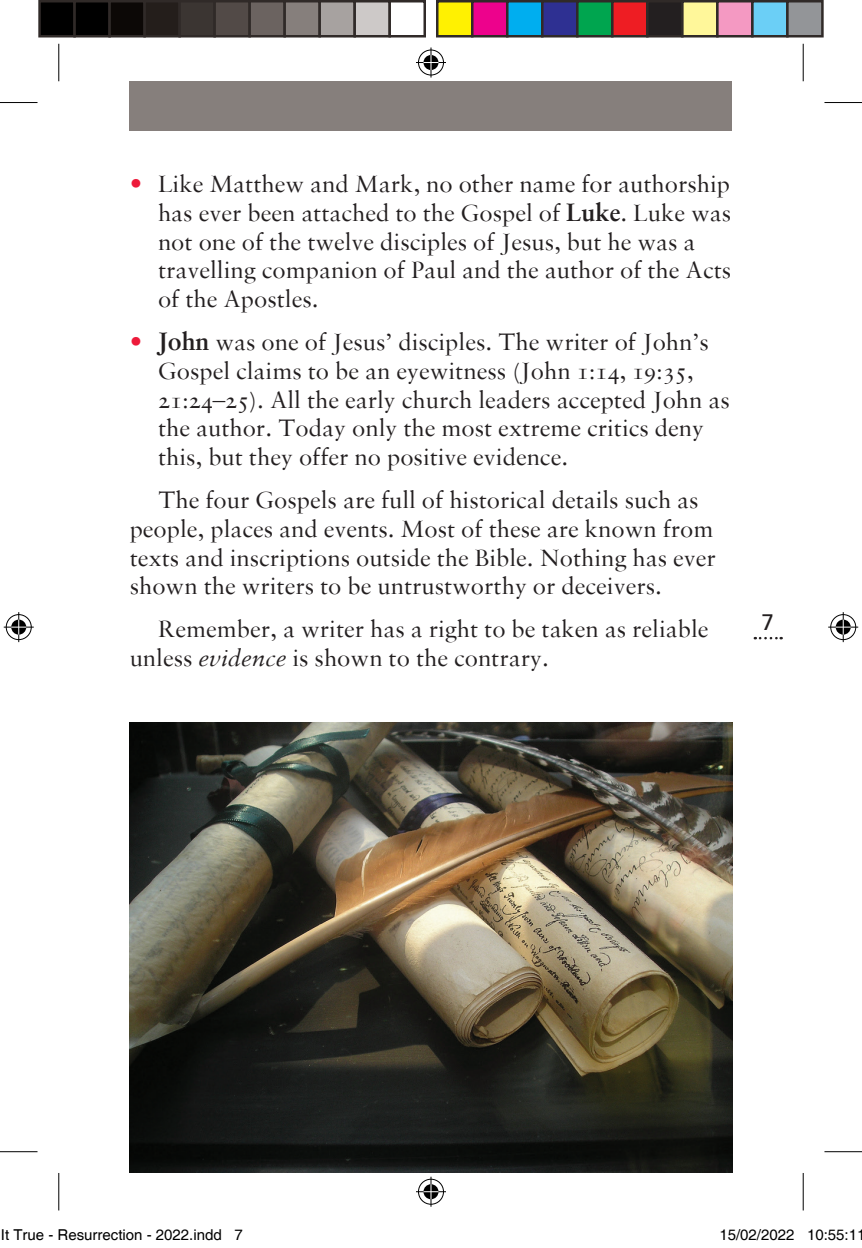
<style>
.page{position:relative;width:862px;height:1248px;background:#fff}
.page>*{position:absolute;margin:0;border:0;box-sizing:border-box;transform-origin:0 0}
.t1{font:25px/28.8px "DO Sabon";color:#231f20}
.t2{font:22.5px "Frutiger LT Std";color:#231f20}
.t3{font:15px "Helvetica";color:#000}
.s1{font-family:"Frutiger LT Std";font-weight:700;color:#ed1a3a}
.s2{font-weight:700}
.s3{font-style:italic}
</style>
<div class="page">
<svg style="left:754px;top:637px;width:27px;height:2px"></svg>
<div style="left:130px;top:81px;width:602px;height:50px;background:#867f7c"></div>
<img style="left:130px;top:722px;width:602px;height:451px">
<hr style="left:0;top:102px;width:38px;height:1px;background:#000">
<hr style="left:824px;top:102px;width:38px;height:1px;background:#000">
<hr style="left:0;top:1151px;width:38px;height:1px;background:#000">
<hr style="left:824px;top:1151px;width:38px;height:1px;background:#000">
<hr style="left:58px;top:44px;width:1px;height:37px;background:#000">
<hr style="left:58px;top:1173px;width:1px;height:37px;background:#000">
<hr style="left:802px;top:44px;width:1px;height:37px;background:#000">
<hr style="left:802px;top:1173px;width:1px;height:37px;background:#000">
<div style="left:417px;top:48px;width:28px;height:29px;border:3px solid #fff;border-radius:50%"></div>
<hr style="left:416px;top:61px;width:30px;height:3px;background:#fff">
<hr style="left:429px;top:47px;width:3px;height:30px;background:#fff">
<div style="left:422px;top:53px;width:18px;height:19px;border:3px solid #fff;border-radius:50%"></div>
<div style="left:418px;top:50px;width:26px;height:25px;border:1px solid #000;border-radius:50%"></div>
<hr style="left:416px;top:62px;width:30px;height:1px;background:#000">
<hr style="left:430px;top:47px;width:1px;height:30px;background:#000">
<svg style="left:423px;top:55px;width:15px;height:15px"></svg>
<div style="left:417px;top:1177px;width:28px;height:28px;border:3px solid #fff;border-radius:50%"></div>
<hr style="left:416px;top:1190px;width:30px;height:3px;background:#fff">
<hr style="left:429px;top:1176px;width:3px;height:30px;background:#fff">
<div style="left:422px;top:1182px;width:18px;height:18px;border:3px solid #fff;border-radius:50%"></div>
<div style="left:418px;top:1179px;width:26px;height:25px;border:1px solid #000;border-radius:50%"></div>
<hr style="left:416px;top:1191px;width:30px;height:1px;background:#000">
<hr style="left:430px;top:1176px;width:1px;height:30px;background:#000">
<svg style="left:423px;top:1184px;width:15px;height:15px"></svg>
<div style="left:5px;top:613px;width:28px;height:28px;border:3px solid #fff;border-radius:50%"></div>
<hr style="left:4px;top:625px;width:30px;height:3px;background:#fff">
<hr style="left:17px;top:612px;width:3px;height:30px;background:#fff">
<div style="left:10px;top:618px;width:18px;height:18px;border:3px solid #fff;border-radius:50%"></div>
<div style="left:6px;top:614px;width:26px;height:26px;border:1px solid #000;border-radius:50%"></div>
<hr style="left:4px;top:626px;width:30px;height:1px;background:#000">
<hr style="left:18px;top:612px;width:1px;height:30px;background:#000">
<svg style="left:11px;top:619px;width:15px;height:15px"></svg>
<div style="left:829px;top:613px;width:28px;height:28px;border:3px solid #fff;border-radius:50%"></div>
<hr style="left:828px;top:625px;width:30px;height:3px;background:#fff">
<hr style="left:841px;top:612px;width:3px;height:30px;background:#fff">
<div style="left:834px;top:618px;width:18px;height:18px;border:3px solid #fff;border-radius:50%"></div>
<div style="left:830px;top:614px;width:26px;height:26px;border:1px solid #000;border-radius:50%"></div>
<hr style="left:828px;top:626px;width:30px;height:1px;background:#000">
<hr style="left:842px;top:612px;width:1px;height:30px;background:#000">
<svg style="left:835px;top:619px;width:15px;height:15px"></svg>
<div style="left:40px;top:1px;width:35px;height:35px;background:#000"></div>
<div style="left:38px;top:0;width:38px;height:37px;border:2px solid #302a28"></div>
<div style="left:75px;top:1px;width:35px;height:35px;background:#000"></div>
<div style="left:73px;top:0;width:38px;height:37px;border:2px solid #302a28"></div>
<div style="left:110px;top:1px;width:35px;height:35px;background:#0c0806"></div>
<div style="left:108px;top:0;width:38px;height:37px;border:2px solid #302a28"></div>
<div style="left:145px;top:1px;width:35px;height:35px;background:#241e1b"></div>
<div style="left:143px;top:0;width:38px;height:37px;border:2px solid #302a28"></div>
<div style="left:180px;top:1px;width:35px;height:35px;background:#3b3532"></div>
<div style="left:178px;top:0;width:38px;height:37px;border:2px solid #302a28"></div>
<div style="left:215px;top:1px;width:35px;height:35px;background:#524a47"></div>
<div style="left:213px;top:0;width:38px;height:37px;border:2px solid #302a28"></div>
<div style="left:250px;top:1px;width:35px;height:35px;background:#6b6360"></div>
<div style="left:248px;top:0;width:38px;height:37px;border:2px solid #302a28"></div>
<div style="left:285px;top:1px;width:35px;height:35px;background:#867f7c"></div>
<div style="left:283px;top:0;width:38px;height:37px;border:2px solid #302a28"></div>
<div style="left:320px;top:1px;width:35px;height:35px;background:#a7a2a0"></div>
<div style="left:318px;top:0;width:38px;height:37px;border:2px solid #302a28"></div>
<div style="left:355px;top:1px;width:35px;height:35px;background:#cdc9c8"></div>
<div style="left:353px;top:0;width:38px;height:37px;border:2px solid #302a28"></div>
<div style="left:388px;top:0;width:38px;height:37px;border:2px solid #302a28"></div>
<div style="left:437px;top:1px;width:35px;height:35px;background:#fff101"></div>
<div style="left:436px;top:0;width:37px;height:37px;border:2px solid #302a28"></div>
<div style="left:472px;top:1px;width:35px;height:35px;background:#ed028c"></div>
<div style="left:471px;top:0;width:37px;height:37px;border:2px solid #302a28"></div>
<div style="left:507px;top:1px;width:35px;height:35px;background:#00aeef"></div>
<div style="left:506px;top:0;width:37px;height:37px;border:2px solid #302a28"></div>
<div style="left:542px;top:1px;width:35px;height:35px;background:#2e3092"></div>
<div style="left:541px;top:0;width:37px;height:37px;border:2px solid #302a28"></div>
<div style="left:577px;top:1px;width:35px;height:35px;background:#00a54f"></div>
<div style="left:576px;top:0;width:37px;height:37px;border:2px solid #302a28"></div>
<div style="left:612px;top:1px;width:35px;height:35px;background:#ee1d23"></div>
<div style="left:611px;top:0;width:37px;height:37px;border:2px solid #302a28"></div>
<div style="left:647px;top:1px;width:35px;height:35px;background:#231f20"></div>
<div style="left:646px;top:0;width:37px;height:37px;border:2px solid #302a28"></div>
<div style="left:682px;top:1px;width:35px;height:35px;background:#fff79a"></div>
<div style="left:681px;top:0;width:37px;height:37px;border:2px solid #302a28"></div>
<div style="left:717px;top:1px;width:35px;height:35px;background:#f499c2"></div>
<div style="left:716px;top:0;width:37px;height:37px;border:2px solid #302a28"></div>
<div style="left:752px;top:1px;width:35px;height:35px;background:#6bcff6"></div>
<div style="left:751px;top:0;width:37px;height:37px;border:2px solid #302a28"></div>
<div style="left:787px;top:1px;width:35px;height:35px;background:#939598"></div>
<div style="left:786px;top:0;width:37px;height:37px;border:2px solid #302a28"></div>
<p class="t1" style="left:158px;top:169px;width:574px;text-indent:-28px"><span class="s1">•</span> Like Matthew and Mark, no other name for authorship has ever been attached to the Gospel of <span class="s2">Luke</span>. Luke was not one of the twelve disciples of Jesus, but he was a travelling companion of Paul and the author of the Acts of the Apostles.</p>
<p class="t1" style="left:158px;top:327px;width:573px;text-indent:-28px"><span class="s1">•</span> <span class="s2">John</span> was one of Jesus’ disciples. The writer of John’s Gospel claims to be an eyewitness (John 1:14, 19:35, 21:24–25). All the early church leaders accepted John as the author. Today only the most extreme critics deny this, but they offer no positive evidence.</p>
<p class="t1" style="left:130px;top:485px;width:587px;text-indent:28px">The four Gospels are full of historical details such as people, places and events. Most of these are known from texts and inscriptions outside the Bible. Nothing has ever shown the writers to be untrustworthy or deceivers.</p>
<p class="t1" style="left:130px;top:614px;width:580px;text-indent:28px">Remember, a writer has a right to be taken as reliable unless <span class="s3">evidence</span> is shown to the contrary.</p>
<p class="t2" style="left:761px;top:609px;width:14px">7</p>
<p class="t3" style="left:1px;top:1226px;width:243px">It True - Resurrection - 2022.indd 7</p>
<p class="t3" style="left:719px;top:1226px;width:147px">15/02/2022 10:55:11</p>
</div>
